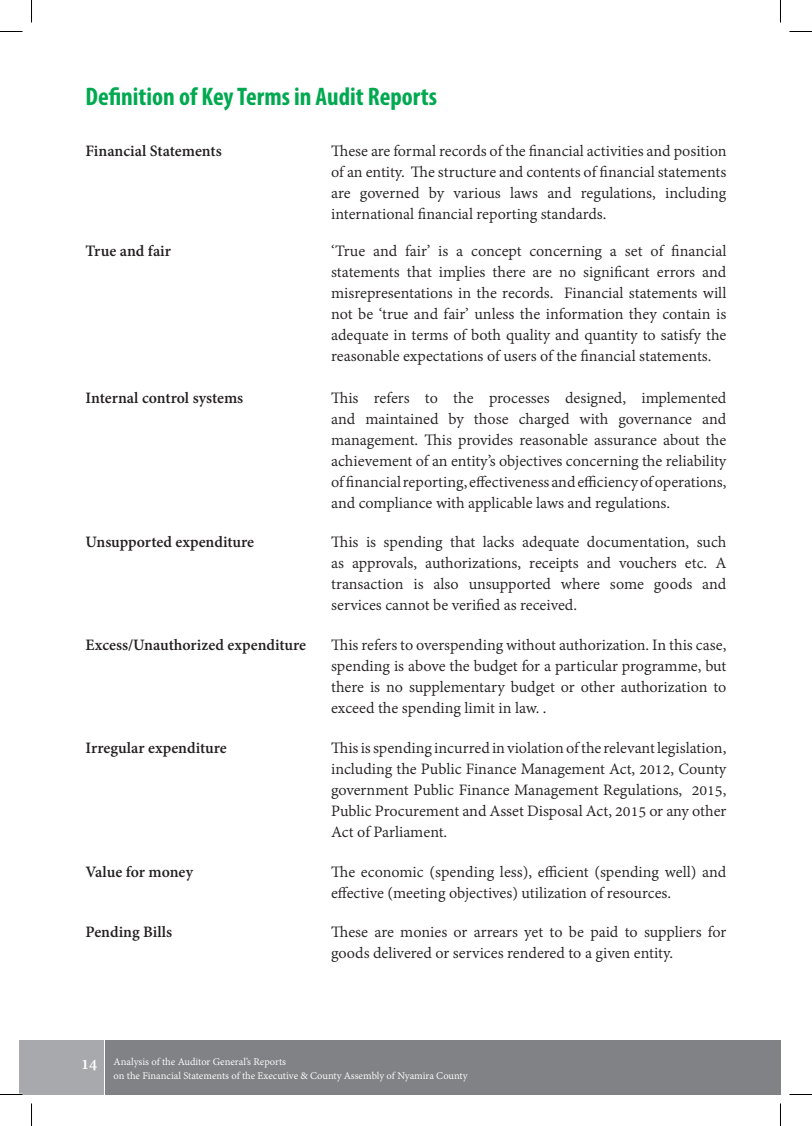
<style>
.page{position:relative;width:812px;height:1126px;background:#fff}
.page>*{position:absolute;margin:0;border:0;box-sizing:border-box;transform-origin:0 0}
.t1{font:700 condensed 25.5px "Myriad Pro";color:#00a950}
.t2{font:17.25px/21px "Adobe Gurmukhi";color:#231f20;text-align:justify}
.t3{font:700 17.25px "Adobe Gurmukhi";color:#231f20}
.t4{font:11.25px/14.2px "Adobe Gurmukhi";color:#fff}
.s1{font-weight:700;font-size:18px}
</style>
<div class="page">
<div style="left:19px;top:1040px;width:13px;height:54px;background:#a7a9ac"></div>
<div style="left:105px;top:1040px;width:675px;height:54px;background:#808285"></div>
<div style="left:32px;top:1040px;width:73px;height:54px;background:#a7a9ac"></div>
<hr style="left:104px;top:1040px;width:1px;height:54px;background:#fff">
<svg style="left:0;top:31px;width:22px;height:1px"></svg>
<svg style="left:789px;top:31px;width:22px;height:1px"></svg>
<svg style="left:0;top:1094px;width:22px;height:1px"></svg>
<svg style="left:789px;top:1094px;width:22px;height:1px"></svg>
<svg style="left:31px;top:0;width:1px;height:22px"></svg>
<svg style="left:31px;top:1103px;width:1px;height:23px"></svg>
<svg style="left:780px;top:0;width:1px;height:22px"></svg>
<svg style="left:780px;top:1103px;width:1px;height:23px"></svg>
<h1 class="t1" style="left:86px;top:80px;width:353px">Definition of Key Terms in Audit Reports</h1>
<p class="t3" style="left:86px;top:141px;width:138px">Financial Statements</p>
<p class="t2" style="left:331px;top:141px;width:397px">These are formal records of the financial activities and position of an entity. The structure and contents of financial statements are governed by various laws and regulations, including international financial reporting standards.</p>
<p class="t3" style="left:86px;top:242px;width:87px">True and fair</p>
<p class="t2" style="left:331px;top:241px;width:397px">‘True and fair’ is a concept concerning a set of financial statements that implies there are no significant errors and misrepresentations in the records. Financial statements will not be ‘true and fair’ unless the information they contain is adequate in terms of both quality and quantity to satisfy the reasonable expectations of users of the financial statements.</p>
<p class="t3" style="left:86px;top:388px;width:159px">Internal control systems</p>
<p class="t2" style="left:331px;top:388px;width:397px">This refers to the processes designed, implemented and maintained by those charged with governance and management. This provides reasonable assurance about the achievement of an entity’s objectives concerning the reliability of financial reporting, effectiveness and efficiency of operations, and compliance with applicable laws and regulations.</p>
<p class="t3" style="left:86px;top:533px;width:170px">Unsupported expenditure</p>
<p class="t2" style="left:331px;top:532px;width:397px">This is spending that lacks adequate documentation, such as approvals, authorizations, receipts and vouchers etc. A transaction is also unsupported where some goods and services cannot be verified as received.</p>
<p class="t3" style="left:86px;top:635px;width:222px">Excess/Unauthorized expenditure</p>
<p class="t2" style="left:331px;top:635px;width:397px">This refers to overspending without authorization. In this case, spending is above the budget for a particular programme, but there is no supplementary budget or other authorization to exceed the spending limit in law. .</p>
<p class="t3" style="left:86px;top:739px;width:143px">Irregular expenditure</p>
<p class="t2" style="left:331px;top:738px;width:397px">This is spending incurred in violation of the relevant legislation, including the Public Finance Management Act, 2012, County government Public Finance Management Regulations, 2015, Public Procurement and Asset Disposal Act, 2015 or any other Act of Parliament.</p>
<p class="t3" style="left:86px;top:862px;width:109px">Value for money</p>
<p class="t2" style="left:331px;top:862px;width:396px">The economic (spending less), efficient (spending well) and effective (meeting objectives) utilization of resources.</p>
<p class="t3" style="left:86px;top:922px;width:88px">Pending Bills</p>
<p class="t2" style="left:331px;top:922px;width:397px">These are monies or arrears yet to be paid to suppliers for goods delivered or services rendered to a given entity.</p>
<p class="t4" style="left:113px;top:1055px;width:355px;text-indent:-32px"><span class="s1">14</span> Analysis of the Auditor General’s Reports<br>on the Financial Statements of the Executive &amp; County Assembly of Nyamira County</p>
</div>
